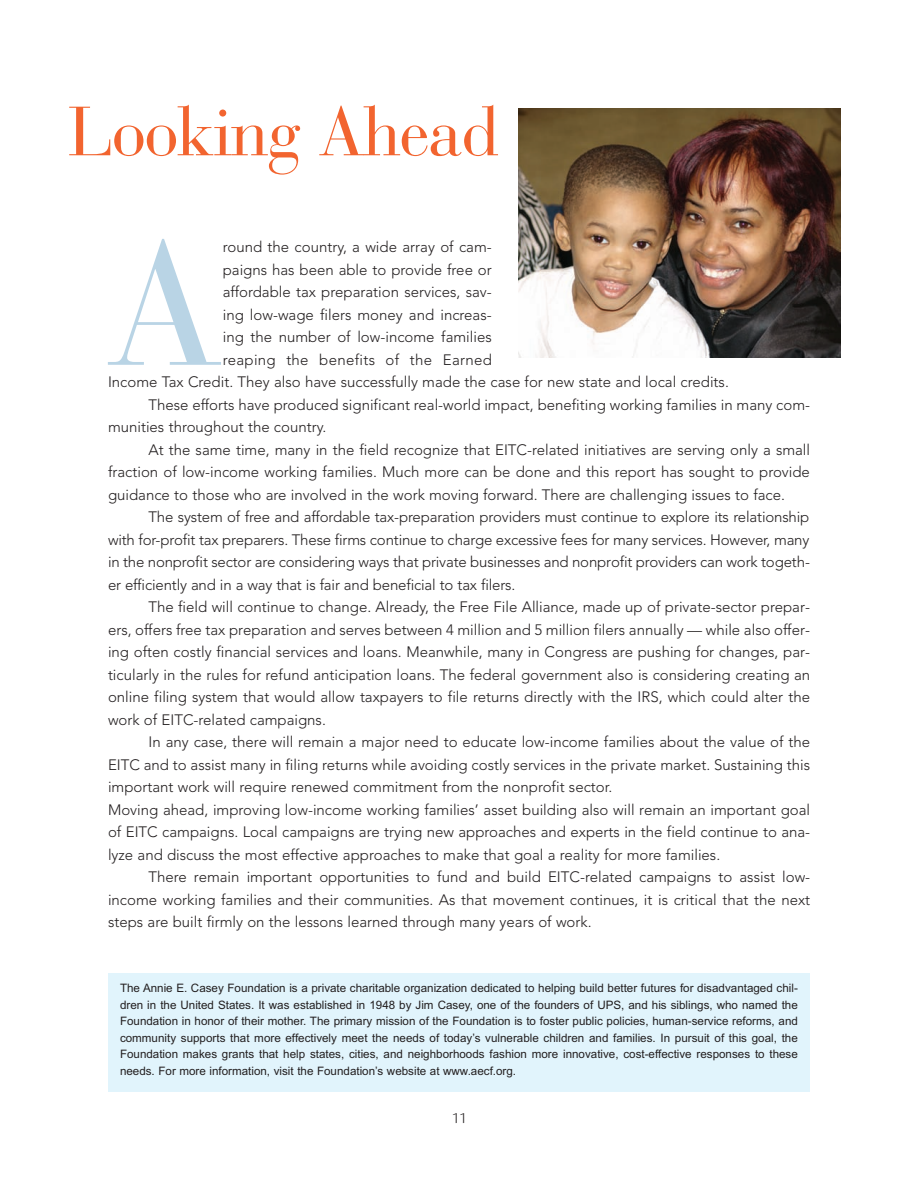
<style>
.page{position:relative;width:918px;height:1188px;background:#fff}
.page>*{position:absolute;margin:0;border:0;box-sizing:border-box;transform-origin:0 0}
.t1{font:174.9px "Bauer Bodoni";color:#b9d4e5}
.t2{font:69px "Bauer Bodoni";letter-spacing:-.03em;color:#f2642f}
.t3{font:300 16.5px "Cronos Pro";color:#231f20}
.t4{font:300 15px "Avenir";color:#231f20}
.t5{font:300 15px "Avenir";letter-spacing:.02em;color:#231f20}
.t6{font:11.7px/16.5px "Arial";color:#231f20;text-align:justify}
</style>
<div class="page">
<img style="left:519px;top:108px;width:322px;height:250px">
<div style="left:108px;top:973px;width:702px;height:119px;background:#e1f4fc"></div>
<h2 class="t2" style="left:68px;top:107px;width:433px">Looking Ahead</h2>
<h1 class="t1" style="left:106px;top:242px;width:118px">A</h1>
<p class="t4" style="left:223px;top:241px;width:271px">round the country, a wide array of cam-</p>
<p class="t4" style="left:223px;top:263px;width:271px">paigns has been able to provide free or</p>
<p class="t4" style="left:223px;top:286px;width:271px">affordable tax preparation services, sav-</p>
<p class="t4" style="left:223px;top:308px;width:271px">ing low-wage filers money and increas-</p>
<p class="t4" style="left:223px;top:331px;width:271px">ing the number of low-income families</p>
<p class="t5" style="left:223px;top:353px;width:271px">reaping the benefits of the Earned</p>
<p class="t4" style="left:108px;top:376px;width:622px">Income Tax Credit. They also have successfully made the case for new state and local credits.</p>
<p class="t4" style="left:148px;top:398px;width:663px">These efforts have produced significant real-world impact, benefiting working families in many com-</p>
<p class="t4" style="left:108px;top:421px;width:220px">munities throughout the country.</p>
<p class="t4" style="left:148px;top:443px;width:663px">At the same time, many in the field recognize that EITC-related initiatives are serving only a small</p>
<p class="t4" style="left:108px;top:466px;width:704px">fraction of low-income working families. Much more can be done and this report has sought to provide</p>
<p class="t4" style="left:108px;top:488px;width:679px">guidance to those who are involved in the work moving forward. There are challenging issues to face.</p>
<p class="t4" style="left:149px;top:511px;width:662px">The system of free and affordable tax-preparation providers must continue to explore its relationship</p>
<p class="t4" style="left:108px;top:533px;width:703px">with for-profit tax preparers. These firms continue to charge excessive fees for many services. However, many</p>
<p class="t4" style="left:108px;top:556px;width:704px">in the nonprofit sector are considering ways that private businesses and nonprofit providers can work togeth-</p>
<p class="t4" style="left:108px;top:578px;width:409px">er efficiently and in a way that is fair and beneficial to tax filers.</p>
<p class="t4" style="left:149px;top:601px;width:663px">The field will continue to change. Already, the Free File Alliance, made up of private-sector prepar-</p>
<p class="t4" style="left:108px;top:623px;width:704px">ers, offers free tax preparation and serves between 4 million and 5 million filers annually — while also offer-</p>
<p class="t4" style="left:108px;top:646px;width:704px">ing often costly financial services and loans. Meanwhile, many in Congress are pushing for changes, par-</p>
<p class="t4" style="left:108px;top:668px;width:704px">ticularly in the rules for refund anticipation loans. The federal government also is considering creating an</p>
<p class="t4" style="left:108px;top:691px;width:704px">online filing system that would allow taxpayers to file returns directly with the IRS, which could alter the</p>
<p class="t4" style="left:108px;top:713px;width:219px">work of EITC-related campaigns.</p>
<p class="t4" style="left:149px;top:736px;width:663px">In any case, there will remain a major need to educate low-income families about the value of the</p>
<p class="t4" style="left:108px;top:758px;width:704px">EITC and to assist many in filing returns while avoiding costly services in the private market. Sustaining this</p>
<p class="t4" style="left:108px;top:781px;width:506px">important work will require renewed commitment from the nonprofit sector.</p>
<p class="t4" style="left:108px;top:803px;width:704px">Moving ahead, improving low-income working families’ asset building also will remain an important goal</p>
<p class="t4" style="left:108px;top:826px;width:704px">of EITC campaigns. Local campaigns are trying new approaches and experts in the field continue to ana-</p>
<p class="t4" style="left:108px;top:848px;width:614px">lyze and discuss the most effective approaches to make that goal a reality for more families.</p>
<p class="t4" style="left:149px;top:871px;width:663px">There remain important opportunities to fund and build EITC-related campaigns to assist low-</p>
<p class="t4" style="left:108px;top:893px;width:704px">income working families and their communities. As that movement continues, it is critical that the next</p>
<p class="t4" style="left:108px;top:916px;width:485px">steps are built firmly on the lessons learned through many years of work.</p>
<p class="t6" style="left:120px;top:980px;width:679px">The Annie E. Casey Foundation is a private charitable organization dedicated to helping build better futures for disadvantaged chil&shy;dren in the United States. It was established in 1948 by Jim Casey, one of the founders of UPS, and his siblings, who named the Foundation in honor of their mother. The primary mission of the Foundation is to foster public policies, human-service reforms, and community supports that more effectively meet the needs of today’s vulnerable children and families. In pursuit of this goal, the Foundation makes grants that help states, cities, and neighborhoods fashion more innovative, cost-effective responses to these needs. For more information, visit the Foundation’s website at www.aecf.org.</p>
<p class="t3" style="left:452px;top:1112px;width:16px">11</p>
</div>
